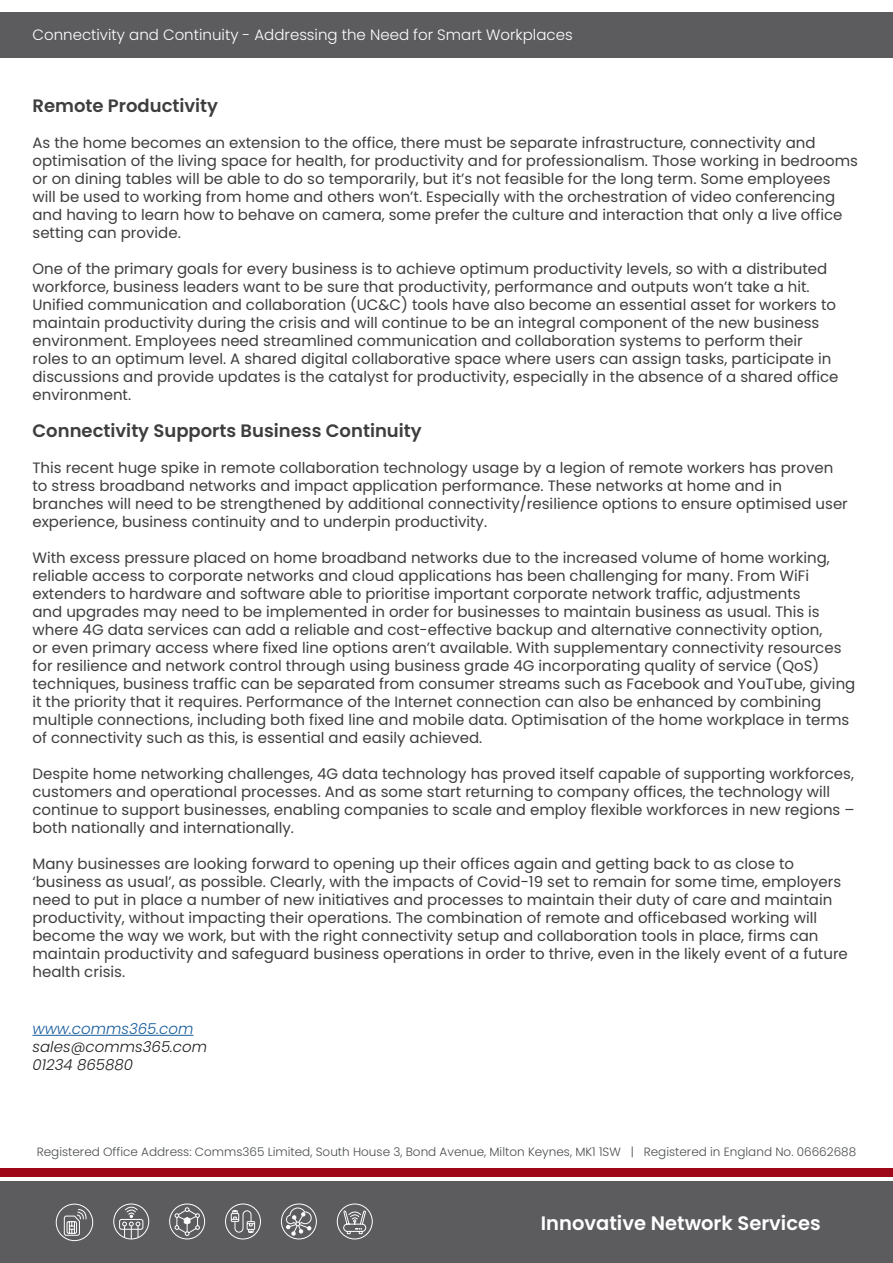
<style>
.page{position:relative;width:893px;height:1263px;background:#fff}
.page>*{position:absolute;margin:0;border:0;box-sizing:border-box;transform-origin:0 0}
.t1{font:600 19.5px "Poppins";color:#fff}
.t2{font:600 18px "Poppins";color:#3e3e3f}
.t3{font:15px/18px "Poppins";color:#3e3e3f}
.t4{font:300 15px "Poppins";color:#fff}
.t5{font:italic 300 15px "Poppins";color:#231f20}
.t6{font:italic 300 15px "Poppins";color:#175d9e}
.t7{font:300 12px "Poppins";color:#4a4e4f}
</style>
<div class="page">
<div style="left:0;top:1182px;width:893px;height:81px;background:#5c5c5f"></div>
<svg style="left:113px;top:1203px;width:37px;height:37px"></svg>
<svg style="left:230px;top:1210px;width:25px;height:23px"></svg>
<div style="left:225px;top:1203px;width:36px;height:36px;border:1px solid #fff;border-radius:50%"></div>
<svg style="left:343px;top:1209px;width:24px;height:25px"></svg>
<div style="left:337px;top:1203px;width:36px;height:36px;border:1px solid #fff;border-radius:50%"></div>
<svg style="left:286px;top:1207px;width:26px;height:28px"></svg>
<div style="left:281px;top:1203px;width:36px;height:36px;border:1px solid #fff;border-radius:50%"></div>
<svg style="left:169px;top:1203px;width:36px;height:37px"></svg>
<svg style="left:63px;top:1208px;width:24px;height:28px"></svg>
<div style="left:56px;top:1204px;width:37px;height:37px;border:1px solid #fff;border-radius:50%"></div>
<div style="left:0;top:1168px;width:893px;height:9px;background:#9d0717"></div>
<div style="left:0;top:13px;width:893px;height:45px;background:#5c5c5f"></div>
<hr style="left:33px;top:1035px;width:160px;height:1px;background:#175d9e">
<p class="t4" style="left:33px;top:26px;width:542px">Connectivity and Continuity - Addressing the Need for Smart Workplaces</p>
<p class="t2" style="left:33px;top:96px;width:187px">Remote Productivity</p>
<p class="t3" style="left:33px;top:134px;width:827px">As the home becomes an extension to the office, there must be separate infrastructure, connectivity and optimisation of the living space for health, for productivity and for professionalism. Those working in bedrooms or on dining tables will be able to do so temporarily, but it’s not feasible for the long term. Some employees<br>will be used to working from home and others won’t. Especially with the orchestration of video conferencing and having to learn how to behave on camera, some prefer the culture and interaction that only a live office setting can provide.</p>
<p class="t3" style="left:33px;top:260px;width:808px">One of the primary goals for every business is to achieve optimum productivity levels, so with a distributed workforce, business leaders want to be sure that productivity, performance and outputs won’t take a hit.<br>Unified communication and collaboration (UC&amp;C) tools have also become an essential asset for workers to maintain productivity during the crisis and will continue to be an integral component of the new business environment. Employees need streamlined communication and collaboration systems to perform their roles to an optimum level. A shared digital collaborative space where users can assign tasks, participate in discussions and provide updates is the catalyst for productivity, especially in the absence of a shared office environment.</p>
<p class="t2" style="left:33px;top:420px;width:391px">Connectivity Supports Business Continuity</p>
<p class="t3" style="left:33px;top:458px;width:817px">This recent huge spike in remote collaboration technology usage by a legion of remote workers has proven to stress broadband networks and impact application performance. These networks at home and in branches will need to be strengthened by additional connectivity/resilience options to ensure optimised user experience, business continuity and to underpin productivity.</p>
<p class="t3" style="left:33px;top:548px;width:824px">With excess pressure placed on home broadband networks due to the increased volume of home working, reliable access to corporate networks and cloud applications has been challenging for many. From WiFi extenders to hardware and software able to prioritise important corporate network traffic, adjustments<br>and upgrades may need to be implemented in order for businesses to maintain business as usual. This is where 4G data services can add a reliable and cost-effective backup and alternative connectivity option,<br>or even primary access where fixed line options aren’t available. With supplementary connectivity resources for resilience and network control through using business grade 4G incorporating quality of service (QoS) techniques, business traffic can be separated from consumer streams such as Facebook and YouTube, giving it the priority that it requires. Performance of the Internet connection can also be enhanced by combining multiple connections, including both fixed line and mobile data. Optimisation of the home workplace in terms of connectivity such as this, is essential and easily achieved.</p>
<p class="t3" style="left:33px;top:764px;width:824px">Despite home networking challenges, 4G data technology has proved itself capable of supporting workforces, customers and operational processes. And as some start returning to company offices, the technology will continue to support businesses, enabling companies to scale and employ flexible workforces in new regions – both nationally and internationally.</p>
<p class="t3" style="left:33px;top:854px;width:817px">Many businesses are looking forward to opening up their offices again and getting back to as close to ‘business as usual’, as possible. Clearly, with the impacts of Covid-19 set to remain for some time, employers need to put in place a number of new initiatives and processes to maintain their duty of care and maintain productivity, without impacting their operations. The combination of remote and officebased working will become the way we work, but with the right connectivity setup and collaboration tools in place, firms can maintain productivity and safeguard business operations in order to thrive, even in the likely event of a future health crisis.</p>
<p class="t6" style="left:33px;top:1020px;width:162px">www.comms365.com</p>
<p class="t5" style="left:33px;top:1038px;width:176px">sales@comms365.com</p>
<p class="t5" style="left:33px;top:1056px;width:102px">01234 865880</p>
<p class="t7" style="left:37px;top:1145px;width:821px">Registered Office Address: Comms365 Limited, South House 3, Bond Avenue, Milton Keynes, MK1 1SW | Registered in England No. 06662688</p>
<p class="t1" style="left:541px;top:1211px;width:281px">Innovative Network Services</p>
</div>
